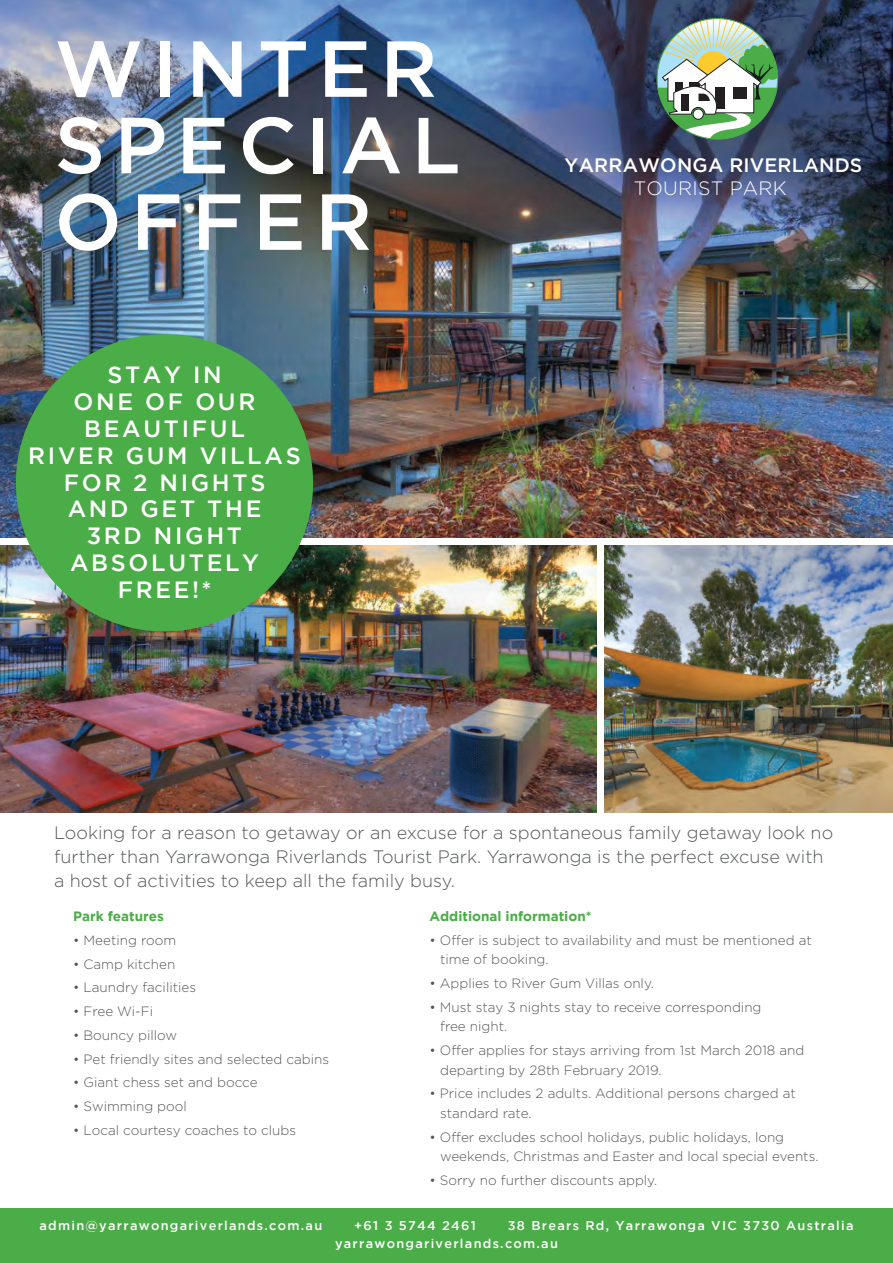
<style>
.page{position:relative;width:893px;height:1263px;background:#fff}
.page>*{position:absolute;margin:0;border:0;box-sizing:border-box;transform-origin:0 0}
.t1{font:500 79.2px/76.5px "Gotham";letter-spacing:.115em;color:#fff}
.t2{font:500 23.4px/26.8px "Gotham";letter-spacing:.115em;color:#fff;text-align:center}
.t3{font:500 19.35px/23.2px "Gotham";letter-spacing:.01em;color:#fff;text-align:center}
.t4{font:300 18px/24px "Gotham";color:#545759}
.t5{font:300 13.5px/19.5px "Gotham";color:#545759}
.t6{font:700 13.5px "Gotham";color:#4aad47}
.t7{font:500 12.75px/18px "Gotham";letter-spacing:.1em;color:#fff}
.s1{font-weight:300}
</style>
<div class="page">
<img style="left:0;top:0;width:893px;height:538px">
<div style="left:0;top:1209px;width:893px;height:54px;background:#4aad47"></div>
<img style="left:0;top:546px;width:596px;height:267px">
<img style="left:604px;top:546px;width:289px;height:267px">
<div style="left:16px;top:334px;width:297px;height:297px;background:#4aad47;border-radius:50%"></div>
<svg style="left:657px;top:19px;width:121px;height:120px"></svg>
<div style="left:681px;top:94px;width:7px;height:17px;background:#231f20"></div>
<p class="t1" style="left:55px;top:29px;width:407px">WINTER<br>SPECIAL<br>OFFER</p>
<p class="t2" style="left:28px;top:361px;width:274px">STAY IN<br>ONE OF OUR<br>BEAUTIFUL<br>RIVER GUM VILLAS<br>FOR 2 NIGHTS<br>AND GET THE<br>3RD NIGHT<br>ABSOLUTELY<br>FREE!*</p>
<p class="t3" style="left:564px;top:153px;width:299px">YARRAWONGA RIVERLANDS<br><span class="s1">TOURIST PARK</span></p>
<p class="t4" style="left:54px;top:820px;width:781px">Looking for a reason to getaway or an excuse for a spontaneous family getaway look no further than Yarrawonga Riverlands Tourist Park. Yarrawonga is the perfect excuse with a host of activities to keep all the family busy.</p>
<p class="t6" style="left:73px;top:908px;width:92px">Park features</p>
<p class="t5" style="left:73px;top:930px;width:105px">• Meeting room</p>
<p class="t5" style="left:73px;top:954px;width:104px">• Camp kitchen</p>
<p class="t5" style="left:73px;top:978px;width:124px">• Laundry facilities</p>
<p class="t5" style="left:73px;top:1001px;width:81px">• Free Wi-Fi</p>
<p class="t5" style="left:73px;top:1025px;width:105px">• Bouncy pillow</p>
<p class="t5" style="left:73px;top:1049px;width:257px">• Pet friendly sites and selected cabins</p>
<p class="t5" style="left:73px;top:1073px;width:186px">• Giant chess set and bocce</p>
<p class="t5" style="left:73px;top:1096px;width:115px">• Swimming pool</p>
<p class="t5" style="left:73px;top:1120px;width:224px">• Local courtesy coaches to clubs</p>
<p class="t6" style="left:429px;top:908px;width:164px">Additional information*</p>
<p class="t5" style="left:440px;top:930px;width:373px;text-indent:-11px">• Offer is subject to availability and must be mentioned at time of booking.</p>
<p class="t5" style="left:429px;top:973px;width:226px">• Applies to River Gum Villas only.</p>
<p class="t5" style="left:440px;top:997px;width:323px;text-indent:-11px">• Must stay 3 nights stay to receive corresponding free night.</p>
<p class="t5" style="left:440px;top:1040px;width:366px;text-indent:-11px">• Offer applies for stays arriving from 1st March 2018 and departing by 28th February 2019.</p>
<p class="t5" style="left:440px;top:1084px;width:357px;text-indent:-11px">• Price includes 2 adults. Additional persons charged at standard rate.</p>
<p class="t5" style="left:440px;top:1127px;width:380px;text-indent:-11px">• Offer excludes school holidays, public holidays, long weekends, Christmas and Easter and local special events.</p>
<p class="t5" style="left:429px;top:1170px;width:229px">• Sorry no further discounts apply.</p>
<p class="t7" style="left:39px;top:1216px;width:284px">admin@yarrawongariverlands.com.au</p>
<p class="t7" style="left:354px;top:1216px;width:123px">+61 3 5744 2461</p>
<p class="t7" style="left:335px;top:1216px;width:520px;text-indent:173px">38 Brears Rd, Yarrawonga VIC 3730 Australia yarrawongariverlands.com.au</p>
</div>
